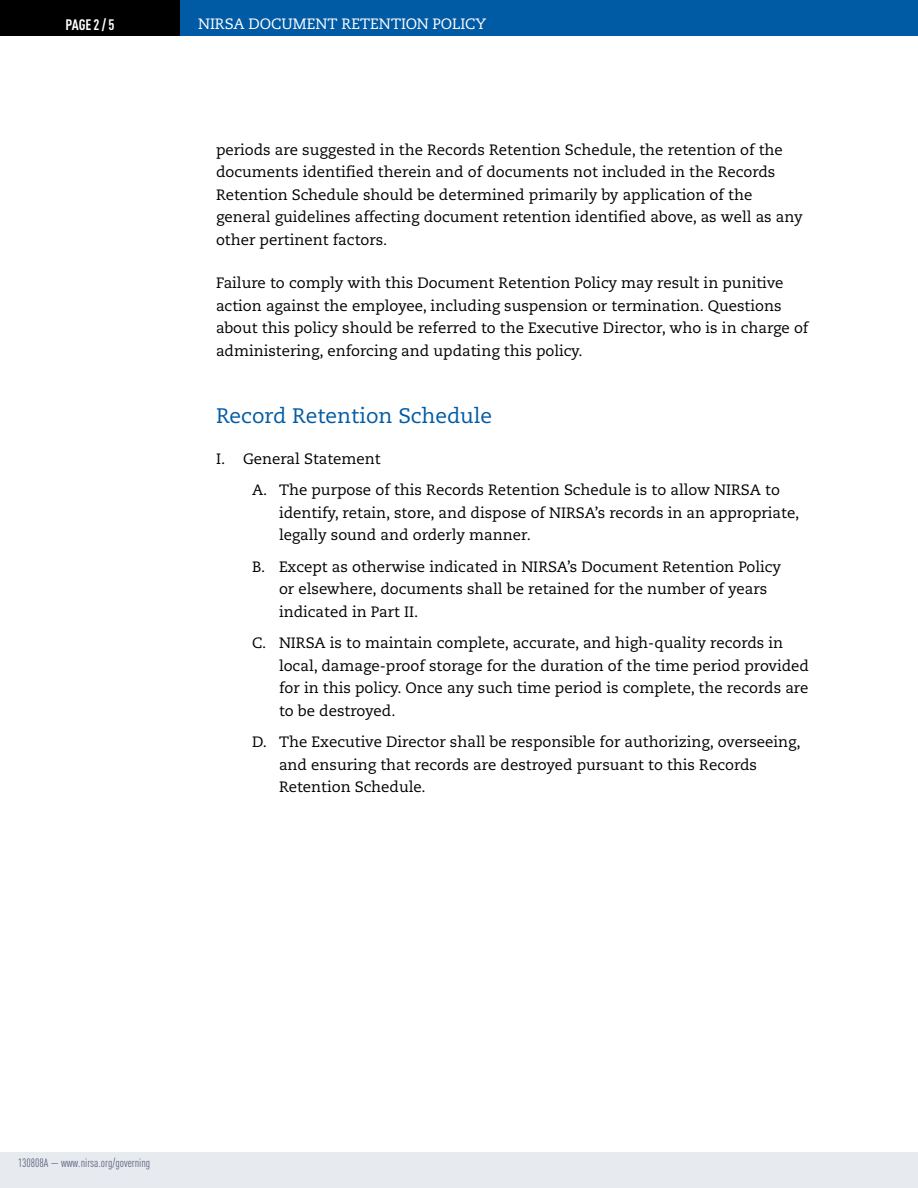
<style>
.page{position:relative;width:918px;height:1188px;background:#fff}
.page>*{position:absolute;margin:0;border:0;box-sizing:border-box;transform-origin:0 0}
.t1{font:21px "Caecilia";color:#005aa4}
.t2{font:15px/22.5px "Caecilia";color:#000}
.t3{font:15px "Caecilia";color:#fff}
.t4{font:700 15px "DIN Cond";color:#fff}
.t5{font:12px "DIN Cond";color:#616480}
</style>
<div class="page">
<div style="left:0;top:0;width:918px;height:36px;background:#005aa4"></div>
<div style="left:0;top:0;width:180px;height:36px;background:#000"></div>
<div style="left:0;top:1152px;width:918px;height:36px;background:#e7eaef"></div>
<p class="t4" style="left:66px;top:16px;width:50px">Page 2 / 5</p>
<p class="t3" style="left:198px;top:15px;width:290px">NIRSA Document Retention Policy</p>
<p class="t2" style="left:216px;top:139px;width:588px">periods are suggested in the Records Retention Schedule, the retention of the documents identified therein and of documents not included in the Records Retention Schedule should be determined primarily by application of the general guidelines affecting document retention identified above, as well as any other pertinent factors.</p>
<p class="t2" style="left:216px;top:272px;width:594px">Failure to comply with this Document Retention Policy may result in punitive action against the employee, including suspension or termination. Questions about this policy should be referred to the Executive Director, who is in charge of administering, enforcing and updating this policy.</p>
<h1 class="t1" style="left:216px;top:404px;width:278px">Record Retention Schedule</h1>
<p class="t2" style="left:252px;top:443px;width:529px;line-height:31.5px;text-indent:-36px">I. General Statement<br>A. The purpose of this Records Retention Schedule is to allow NIRSA to</p>
<p class="t2" style="left:279px;top:502px;width:522px">identify, retain, store, and dispose of NIRSA’s records in an appropriate, legally sound and orderly manner.</p>
<p class="t2" style="left:279px;top:556px;width:503px;text-indent:-27px">B. Except as otherwise indicated in NIRSA’s Document Retention Policy or elsewhere, documents shall be retained for the number of years indicated in Part II.</p>
<p class="t2" style="left:279px;top:632px;width:532px;text-indent:-27px">C. NIRSA is to maintain complete, accurate, and high-quality records in local, damage-proof storage for the duration of the time period provided for in this policy. Once any such time period is complete, the records are to be destroyed.</p>
<p class="t2" style="left:279px;top:731px;width:523px;text-indent:-27px">D. The Executive Director shall be responsible for authorizing, overseeing, and ensuring that records are destroyed pursuant to this Records<br>Retention Schedule.</p>
<p class="t5" style="left:18px;top:1156px;width:134px">130808A — www.nirsa.org/governing</p>
</div>
